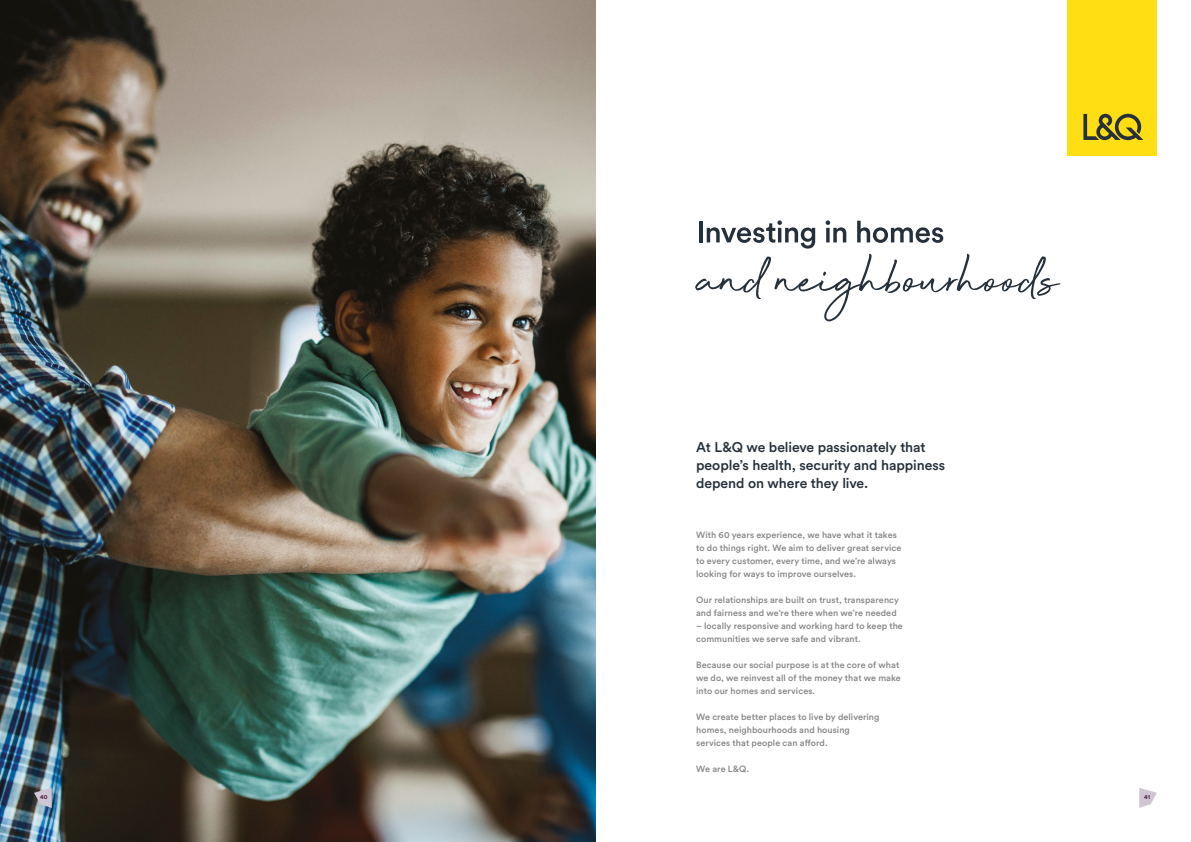
<style>
.page{position:relative;width:1191px;height:842px;background:#fff}
.page>*{position:absolute;margin:0;border:0;box-sizing:border-box;transform-origin:0 0}
.t1{font:500 14px/18px "Circular Std";letter-spacing:-.005em;color:#25303b}
.t2{font:500 9px/13px "Circular Std";letter-spacing:.005em;color:#878787}
.t3{font:700 6px "Circular Std";color:#481d3f}
</style>
<div class="page">
<img style="left:0;top:0;width:595px;height:842px">
<div style="left:1067px;top:0;width:90px;height:156px;background:#ffde14"></div>
<svg style="left:1083px;top:114px;width:60px;height:26px"></svg>
<svg style="left:695px;top:220px;width:365px;height:101px"></svg>
<svg style="left:34px;top:788px;width:18px;height:20px"></svg>
<svg style="left:1139px;top:788px;width:18px;height:20px"></svg>
<h1 class="t1" style="left:696px;top:438px;width:250px">At L&amp;Q we believe passionately that people’s health, security and happiness depend on where they live.</h1>
<p class="t2" style="left:696px;top:528px;width:207px">With 60 years experience, we have what it takes to do things right. We aim to deliver great service to every customer, every time, and we’re always looking for ways to improve ourselves.</p>
<p class="t2" style="left:696px;top:593px;width:204px">Our relationships are built on trust, transparency and fairness and we’re there when we’re needed</p>
<p class="t2" style="left:696px;top:619px;width:208px">– locally responsive and working hard to keep the communities we serve safe and vibrant.</p>
<p class="t2" style="left:696px;top:658px;width:206px">Because our social purpose is at the core of what we do, we reinvest all of the money that we make into our homes and services.</p>
<p class="t2" style="left:696px;top:710px;width:185px">We create better places to live by delivering homes, neighbourhoods and housing services that people can afford.</p>
<p class="t2" style="left:696px;top:762px;width:55px">We are L&amp;Q.</p>
<p class="t3" style="left:40px;top:793px;width:9px">40</p>
<p class="t3" style="left:1144px;top:793px;width:7px">41</p>
</div>
